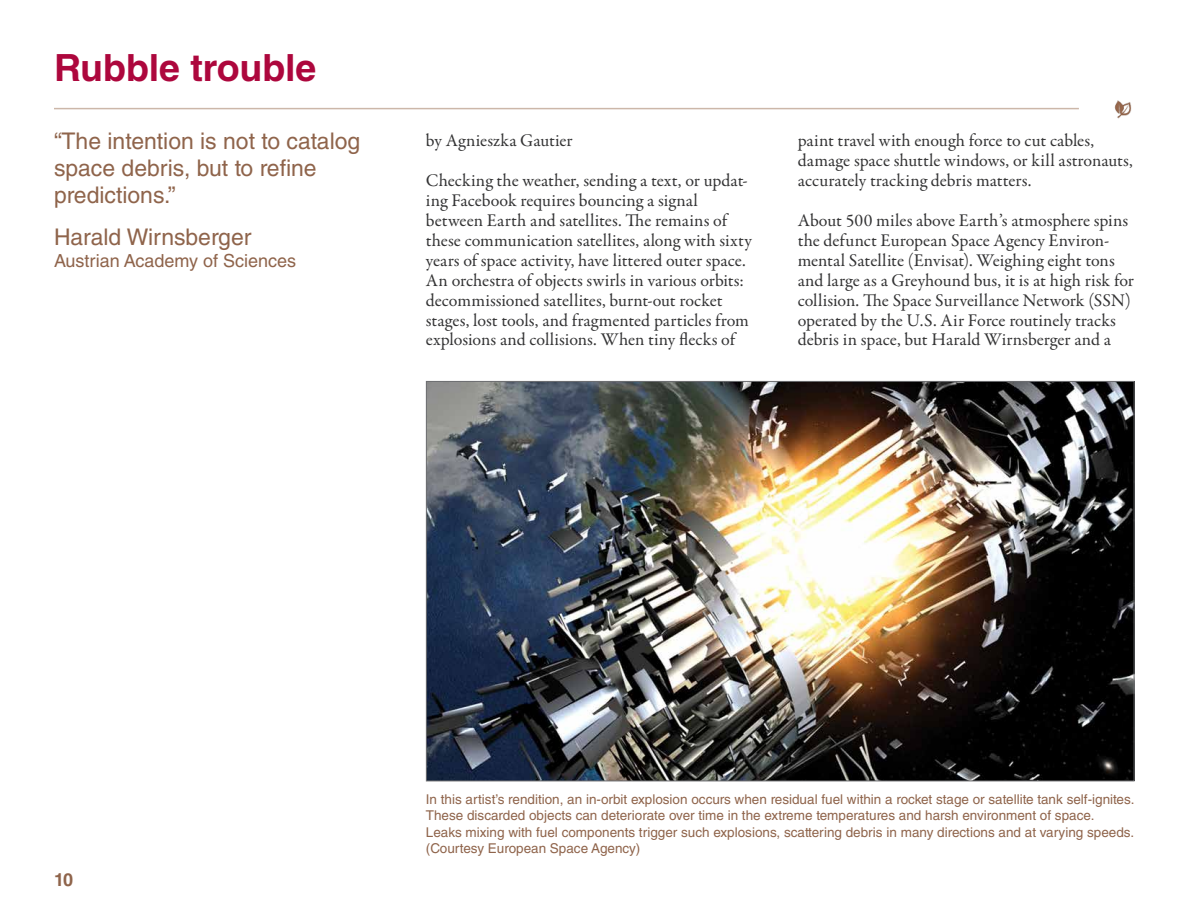
<style>
.page{position:relative;width:1188px;height:918px;background:#fff}
.page>*{position:absolute;margin:0;border:0;box-sizing:border-box;transform-origin:0 0}
.t1{font:700 37.5px "Helvetica LT Std";color:#ad073d}
.t2{font:22.95px/27px "Helvetica LT Std";color:#8f644b}
.t3{font:18px/20px "Garamond Premr Pro";color:#333334}
.t4{font:18px "Helvetica LT Std";color:#8f644b}
.t5{font:700 18px "Helvetica LT Std";color:#8f644b}
.t6{font:13.5px/16.2px "Helvetica LT Std";color:#8f644b}
</style>
<div class="page">
<hr style="left:54px;top:108px;width:1025px;height:1px;background:#c0a594">
<img style="left:428px;top:383px;width:704px;height:396px">
<img style="left:1114px;top:100px;width:18px;height:19px">
<h1 class="t1" style="left:54px;top:45px;width:264px">Rubble trouble</h1>
<p class="t2" style="left:54px;top:128px;width:308px">“The intention is not to catalog space debris, but to refine predictions.”</p>
<p class="t2" style="left:54px;top:223px;width:199px">Harald Wirnsberger</p>
<p class="t4" style="left:54px;top:250px;width:244px">Austrian Academy of Sciences</p>
<p class="t3" style="left:426px;top:131px;width:148px">by Agnieszka Gautier</p>
<p class="t3" style="left:426px;top:171px;width:328px">Checking the weather, sending a text, or updat&shy;ing Facebook requires bouncing a signal between Earth and satellites. The remains of these communication satellites, along with sixty years of space activity, have littered outer space.<br>An orchestra of objects swirls in various orbits: decommissioned satellites, burnt-out rocket stages, lost tools, and fragmented particles from explosions and collisions. When tiny flecks of</p>
<p class="t3" style="left:798px;top:131px;width:337px">paint travel with enough force to cut cables, damage space shuttle windows, or kill astronauts, accurately tracking debris matters.</p>
<p class="t3" style="left:798px;top:211px;width:338px">About 500 miles above Earth’s atmosphere spins the defunct European Space Agency Environ&shy;mental Satellite (Envisat). Weighing eight tons and large as a Greyhound bus, it is at high risk for collision. The Space Surveillance Network (SSN) operated by the U.S. Air Force routinely tracks debris in space, but Harald Wirnsberger and a</p>
<p class="t5" style="left:54px;top:869px;width:21px">10</p>
<p class="t6" style="left:426px;top:791px;width:710px">In this artist’s rendition, an in-orbit explosion occurs when residual fuel within a rocket stage or satellite tank self-ignites.<br>These discarded objects can deteriorate over time in the extreme temperatures and harsh environment of space.<br>Leaks mixing with fuel components trigger such explosions, scattering debris in many directions and at varying speeds. (Courtesy European Space Agency)</p>
</div>
